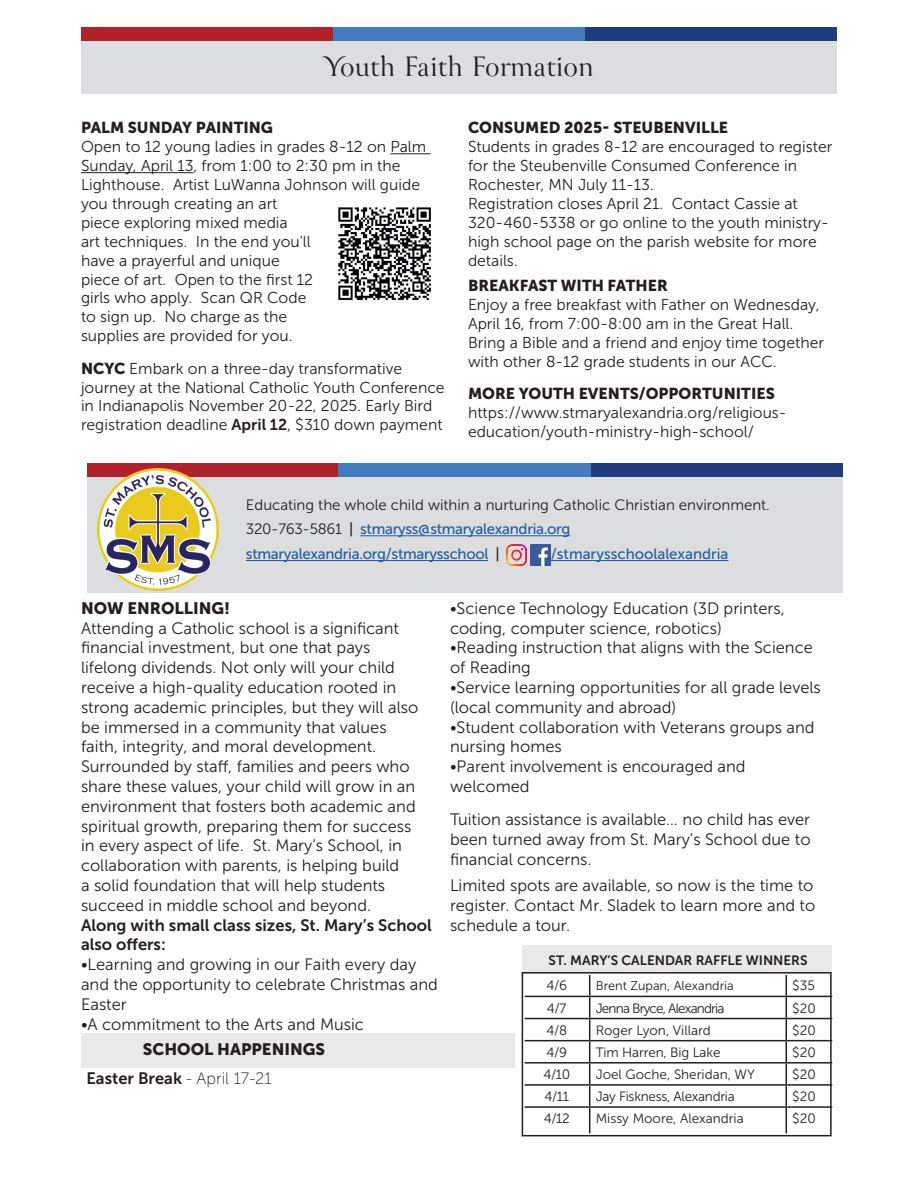
<style>
.page{position:relative;width:918px;height:1188px;background:#fff}
.page>*{position:absolute;margin:0;border:0;box-sizing:border-box;transform-origin:0 0}
.main_page_box_headers_box{font:31.5px "Canto Pen";color:#231f20}
.t1{font:16.5px/19.8px "Museo Sans 300";color:#231f20}
.main_page_box_headers_box-2{font:16.5px/19.8px "Museo Sans 700";color:#231f20}
.t2{font:16.5px "Museo Sans 900";color:#231f20}
.t3{font:15.75px/18.9px "Museo Sans 300";color:#231f20}
.t4{font:15.75px "Museo Sans 900";color:#231f20}
.t5{font:15px "Museo Sans 500";letter-spacing:-.02em;color:#215e9f}
.main_page_box_headers_box-3{font:15px "Museo Sans 300";color:#231f20}
.t6{font:15px "Museo Sans 500";color:#215e9f}
.table_text{font:13.5px "Museo Sans 300";letter-spacing:-.01em;color:#231f20}
.t7{font:13.5px "Museo Sans 700";color:#231f20}
.table_text-2{font:13.5px "Museo Sans 300";letter-spacing:-.06em;color:#231f20}
.table_text-3{font:12.75px "Museo Sans 300";color:#231f20}
.s1{font-family:"Museo Sans 900"}
.s2{font-family:"Museo Sans 700"}
.s3{font-family:"Museo Sans 300";color:#231f20}
.s4{color:#231f20}
.s5{font-family:"Museo Sans 100"}
</style>
<div class="page">
<div style="left:81px;top:1033px;width:433px;height:35px;background:#e9e9e9"></div>
<div style="left:87px;top:469px;width:756px;height:123px;background:#dcddde"></div>
<hr style="left:360px;top:535px;width:211px;height:1px;background:#215e9f">
<hr style="left:246px;top:560px;width:242px;height:1px;background:#215e9f">
<hr style="left:551px;top:560px;width:178px;height:1px;background:#215e9f">
<img style="left:507px;top:545px;width:20px;height:20px">
<img style="left:531px;top:545px;width:20px;height:20px">
<div style="left:87px;top:463px;width:252px;height:14px;background:#b12129"></div>
<div style="left:339px;top:463px;width:252px;height:14px;background:#427cbf"></div>
<div style="left:591px;top:463px;width:252px;height:14px;background:#1f3d7c"></div>
<img style="left:97px;top:469px;width:122px;height:121px">
<hr style="left:525px;top:996px;width:65px;height:1px;background:#231f20">
<hr style="left:590px;top:996px;width:196px;height:1px;background:#231f20">
<hr style="left:786px;top:996px;width:46px;height:1px;background:#231f20">
<hr style="left:525px;top:1018px;width:65px;height:1px;background:#231f20">
<hr style="left:590px;top:1018px;width:196px;height:1px;background:#231f20">
<hr style="left:786px;top:1018px;width:46px;height:1px;background:#231f20">
<hr style="left:525px;top:1040px;width:65px;height:1px;background:#231f20">
<hr style="left:590px;top:1040px;width:196px;height:1px;background:#231f20">
<hr style="left:786px;top:1040px;width:46px;height:1px;background:#231f20">
<hr style="left:525px;top:1062px;width:65px;height:2px;background:#231f20">
<hr style="left:590px;top:1062px;width:196px;height:2px;background:#231f20">
<hr style="left:786px;top:1062px;width:46px;height:2px;background:#231f20">
<hr style="left:525px;top:1084px;width:65px;height:2px;background:#231f20">
<hr style="left:590px;top:1084px;width:196px;height:2px;background:#231f20">
<hr style="left:786px;top:1084px;width:46px;height:2px;background:#231f20">
<hr style="left:525px;top:1106px;width:65px;height:2px;background:#231f20">
<hr style="left:590px;top:1106px;width:196px;height:2px;background:#231f20">
<svg style="left:589px;top:975px;width:1px;height:158px"></svg>
<hr style="left:786px;top:1106px;width:46px;height:2px;background:#231f20">
<svg style="left:786px;top:975px;width:1px;height:158px"></svg>
<div style="left:522px;top:972px;width:310px;height:164px;border:2px solid #231f20"></div>
<div style="left:522px;top:945px;width:310px;height:28px;background:#e9e9e9"></div>
<hr style="left:390px;top:153px;width:41px;height:1px;background:#231f20">
<hr style="left:81px;top:172px;width:112px;height:1px;background:#231f20">
<div style="left:81px;top:40px;width:756px;height:54px;background:#dcddde"></div>
<div style="left:81px;top:27px;width:252px;height:13px;background:#b12129"></div>
<div style="left:333px;top:27px;width:252px;height:13px;background:#427cbf"></div>
<div style="left:585px;top:27px;width:252px;height:13px;background:#1f3d7c"></div>
<img style="left:338px;top:207px;width:93px;height:93px">
<p class="main_page_box_headers_box" style="left:324px;top:47px;width:272px">Youth Faith Formation</p>
<p class="t4" style="left:81px;top:119px;width:194px">PALM SUNDAY PAINTING</p>
<p class="t3" style="left:81px;top:137px;width:347px">Open to 12 young ladies in grades 8-12 on Palm Sunday, April 13, from 1:00 to 2:30 pm in the Lighthouse. Artist LuWanna Johnson will guide you through creating an art<br>piece exploring mixed media<br>art techniques. In the end you'll<br>have a prayerful and unique<br>piece of art. Open to the first 12<br>girls who apply. Scan QR Code<br>to sign up. No charge as the<br>supplies are provided for you.</p>
<p class="t3" style="left:81px;top:359px;width:365px"><span class="s1">NCYC</span> Embark on a three-day transformative journey at the National Catholic Youth Conference in Indianapolis November 20-22, 2025. Early Bird registration deadline <span class="s2">April 12</span>, $310 down payment</p>
<p class="t4" style="left:468px;top:119px;width:262px">CONSUMED 2025- STEUBENVILLE</p>
<p class="t3" style="left:468px;top:137px;width:366px">Students in grades 8-12 are encouraged to register for the Steubenville Consumed Conference in<br>Rochester, MN July 11-13.</p>
<p class="t3" style="left:468px;top:194px;width:331px">Registration closes April 21. Contact Cassie at</p>
<p class="t3" style="left:468px;top:213px;width:362px">320-460-5338 or go online to the youth ministry&shy;high school page on the parish website for more details.</p>
<p class="t4" style="left:468px;top:277px;width:201px">BREAKFAST WITH FATHER</p>
<p class="t3" style="left:468px;top:295px;width:358px">Enjoy a free breakfast with Father on Wednesday, April 16, from 7:00-8:00 am in the Great Hall.<br>Bring a Bible and a friend and enjoy time together with other 8-12 grade students in our ACC.</p>
<p class="t4" style="left:468px;top:385px;width:308px">MORE YOUTH EVENTS/OPPORTUNITIES</p>
<p class="t3" style="left:468px;top:403px;width:320px">https://www.stmaryalexandria.org/religious&shy;education/youth-ministry-high-school/</p>
<p class="main_page_box_headers_box-3" style="left:246px;top:496px;width:526px">Educating the whole child within a nurturing Catholic Christian environment.</p>
<p class="t5" style="left:246px;top:521px;width:326px"><span class="s3">320-763-5861</span> <span class="s4">|</span> stmaryss@stmaryalexandria.org</p>
<p class="t5" style="left:246px;top:546px;width:255px">stmaryalexandria.org/stmarysschool <span class="s4">|</span></p>
<p class="t6" style="left:551px;top:546px;width:179px">/stmarysschoolalexandria</p>
<p class="t2" style="left:81px;top:599px;width:151px">NOW ENROLLING!</p>
<p class="t1" style="left:81px;top:618px;width:339px">Attending a Catholic school is a significant financial investment, but one that pays lifelong dividends. Not only will your child receive a high-quality education rooted in strong academic principles, but they will also be immersed in a community that values faith, integrity, and moral development.<br>Surrounded by staff, families and peers who share these values, your child will grow in an environment that fosters both academic and spiritual growth, preparing them for success in every aspect of life. St. Mary’s School, in collaboration with parents, is helping build<br>a solid foundation that will help students succeed in middle school and beyond.</p>
<p class="main_page_box_headers_box-2" style="left:81px;top:915px;width:352px">Along with small class sizes, St. Mary’s School also offers:</p>
<p class="t1" style="left:81px;top:955px;width:358px">•Learning and growing in our Faith every day and the opportunity to celebrate Christmas and<br>Easter</p>
<p class="t1" style="left:81px;top:1014px;width:285px">•A commitment to the Arts and Music</p>
<p class="t2" style="left:143px;top:1040px;width:184px">SCHOOL HAPPENINGS</p>
<p class="main_page_box_headers_box-2" style="left:86px;top:1069px;width:187px">Easter Break <span class="s5">- April 17-21</span></p>
<p class="t1" style="left:450px;top:598px;width:336px">•Science Technology Education (3D printers, coding, computer science, robotics)</p>
<p class="t1" style="left:450px;top:638px;width:364px">•Reading instruction that aligns with the Science of Reading</p>
<p class="t1" style="left:450px;top:678px;width:372px">•Service learning opportunities for all grade levels (local community and abroad)</p>
<p class="t1" style="left:450px;top:717px;width:366px">•Student collaboration with Veterans groups and nursing homes</p>
<p class="t1" style="left:450px;top:757px;width:297px">•Parent involvement is encouraged and welcomed</p>
<p class="t1" style="left:450px;top:810px;width:362px;text-align:justify">Tuition assistance is available… no child has ever been turned away from St. Mary’s School due to financial concerns.</p>
<p class="t1" style="left:450px;top:876px;width:367px;text-align:justify">Limited spots are available, so now is the time to register. Contact Mr. Sladek to learn more and to schedule a tour.</p>
<p class="t7" style="left:549px;top:953px;width:261px">ST. MARY’S CALENDAR RAFFLE WINNERS</p>
<p class="table_text" style="left:546px;top:978px;width:22px">4/6</p>
<p class="table_text-3" style="left:596px;top:979px;width:140px">Brent Zupan, Alexandria</p>
<p class="table_text" style="left:792px;top:978px;width:24px">$35</p>
<p class="table_text" style="left:547px;top:1001px;width:21px">4/7</p>
<p class="table_text-2" style="left:596px;top:1001px;width:130px">Jenna Bryce, Alexandria</p>
<p class="table_text" style="left:792px;top:1001px;width:25px">$20</p>
<p class="table_text" style="left:546px;top:1023px;width:22px">4/8</p>
<p class="table_text" style="left:596px;top:1023px;width:117px">Roger Lyon, Villard</p>
<p class="table_text" style="left:792px;top:1023px;width:25px">$20</p>
<p class="table_text" style="left:547px;top:1045px;width:22px">4/9</p>
<p class="table_text" style="left:596px;top:1045px;width:126px">Tim Harren, Big Lake</p>
<p class="table_text" style="left:792px;top:1045px;width:25px">$20</p>
<p class="table_text" style="left:543px;top:1067px;width:28px">4/10</p>
<p class="table_text" style="left:596px;top:1067px;width:161px">Joel Goche, Sheridan, WY</p>
<p class="table_text" style="left:792px;top:1067px;width:25px">$20</p>
<p class="table_text" style="left:544px;top:1089px;width:26px">4/11</p>
<p class="table_text" style="left:596px;top:1089px;width:141px">Jay Fiskness, Alexandria</p>
<p class="table_text" style="left:792px;top:1089px;width:25px">$20</p>
<p class="table_text" style="left:544px;top:1111px;width:28px">4/12</p>
<p class="table_text" style="left:596px;top:1111px;width:150px">Missy Moore, Alexandria</p>
<p class="table_text" style="left:792px;top:1111px;width:25px">$20</p>
</div>
